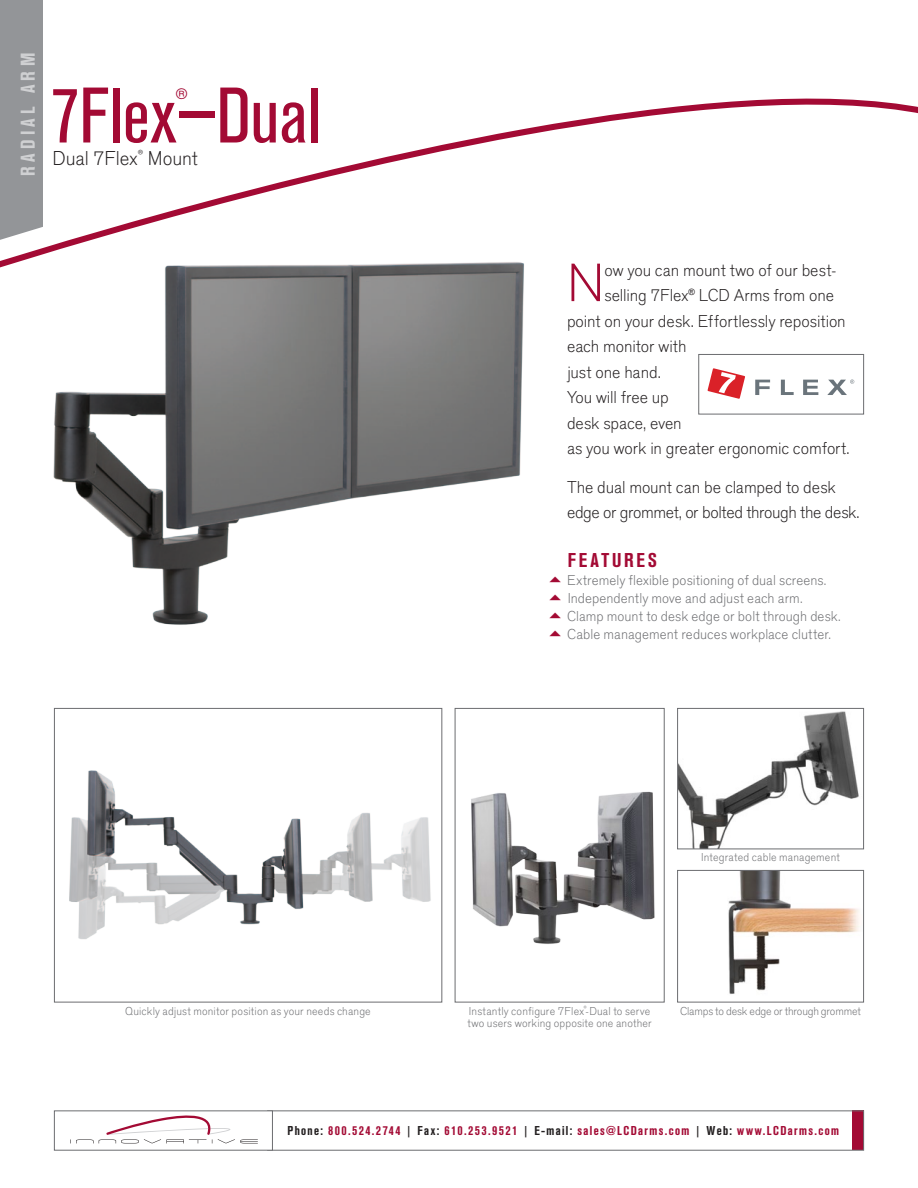
<style>
.page{position:relative;width:918px;height:1188px;background:#fff}
.page>*{position:absolute;margin:0;border:0;box-sizing:border-box;transform-origin:0 0}
.t1{font:82.5px "A Grotesk Rgl Cnd";letter-spacing:-.015em;color:#a30a34}
.t2{font:56.25px "A Grotesk Lgt";color:#a30a34}
.t3{font:28.8px "A Grotesk Rgl Cnd";color:#a30a34}
.t4{font:21px "A Grotesk Lgt";letter-spacing:-.01em;color:#231f20}
.t5{font:21px "A Grotesk Mdm Cnd";letter-spacing:.21em;color:#cfd0d2}
.t6{font:21px "A Grotesk Mdm Cnd";letter-spacing:.13em;color:#a30a34}
.t7{font:18px/25.5px "A Grotesk Lgt";letter-spacing:-.005em;color:#231f20}
.t8{font:15px "A Grotesk Lgt";color:#6c6d70}
.t9{font:13.5px "A Grotesk Mdm Cnd";letter-spacing:.105em;color:#a30a34}
.t10{font:12px/12.8px "A Grotesk Lgt";letter-spacing:.01em;color:#6c6d70}
.t11{font:12px "A Grotesk Lgt";letter-spacing:-.015em;color:#6c6d70}
.s1{color:#231f20}
</style>
<div class="page">
<div style="left:0;top:0;width:42px;height:254px;background:#939598"></div>
<img style="left:728px;top:872px;width:132px;height:122px">
<div style="left:677px;top:870px;width:187px;height:133px;border:1px solid #6c6d70"></div>
<img style="left:679px;top:711px;width:180px;height:136px">
<div style="left:677px;top:708px;width:187px;height:141px;border:1px solid #6c6d70"></div>
<img style="left:69px;top:770px;width:362px;height:169px">
<div style="left:54px;top:708px;width:388px;height:295px;border:1px solid #6c6d70"></div>
<img style="left:471px;top:791px;width:184px;height:153px">
<div style="left:455px;top:708px;width:210px;height:295px;border:1px solid #6c6d70"></div>
<svg style="left:0;top:80px;width:918px;height:188px"></svg>
<div style="left:852px;top:1110px;width:12px;height:40px;background:#a30a34"></div>
<div style="left:267px;top:1110px;width:597px;height:41px;border:1px solid #6c6d70"></div>
<div style="left:54px;top:1110px;width:219px;height:41px;background:#fff;border:1px solid #6c6d70"></div>
<svg style="left:70px;top:1116px;width:188px;height:27px"></svg>
<img style="left:38px;top:248px;width:506px;height:377px">
<svg style="left:755px;top:380px;width:15px;height:15px"></svg>
<svg style="left:781px;top:380px;width:13px;height:15px"></svg>
<svg style="left:803px;top:380px;width:15px;height:15px"></svg>
<svg style="left:708px;top:368px;width:37px;height:31px"></svg>
<svg style="left:827px;top:380px;width:27px;height:15px"></svg>
<div style="left:698px;top:354px;width:166px;height:60px;border:1px solid #6c6d70"></div>
<p class="t5" style="left:14px;top:176px;width:125px;rotate:-90deg">RADIAL ARM</p>
<p class="t1" style="left:50px;top:60px;width:273px">7Flex–Dual</p>
<p class="t3" style="left:174px;top:81px;width:16px">®</p>
<p class="t4" style="left:52px;top:144px;width:147px">Dual 7Flex<sup>®</sup> Mount</p>
<p class="t2" style="left:567px;top:245px;width:39px">N</p>
<p class="t7" style="left:604px;top:258px;width:234px">ow you can mount two of our best-</p>
<p class="t7" style="left:604px;top:284px;width:231px">selling 7Flex<sup>®</sup> LCD Arms from one</p>
<p class="t7" style="left:567px;top:309px;width:280px">point on your desk. Effortlessly reposition</p>
<p class="t7" style="left:567px;top:335px;width:121px">each monitor with</p>
<p class="t7" style="left:567px;top:360px;width:95px">just one hand.</p>
<p class="t7" style="left:567px;top:386px;width:103px">You will free up</p>
<p class="t7" style="left:567px;top:411px;width:116px">desk space, even</p>
<p class="t7" style="left:567px;top:437px;width:284px">as you work in greater ergonomic comfort.</p>
<p class="t7" style="left:567px;top:475px;width:294px">The dual mount can be clamped to desk edge or grommet, or bolted through the desk.</p>
<p class="t6" style="left:568px;top:546px;width:91px">FEATURES</p>
<p class="t8" style="left:567px;top:570px;width:261px">Extremely flexible positioning of dual screens.</p>
<p class="t8" style="left:568px;top:588px;width:236px">Independently move and adjust each arm.</p>
<p class="t8" style="left:567px;top:606px;width:275px">Clamp mount to desk edge or bolt through desk.</p>
<p class="t8" style="left:567px;top:624px;width:265px">Cable management reduces workplace clutter.</p>
<p class="t10" style="left:701px;top:852px;width:140px">Integrated cable management</p>
<p class="t10" style="left:125px;top:1005px;width:247px">Quickly adjust monitor position as your needs change</p>
<p class="t10" style="left:467px;top:1005px;width:186px">Instantly configure 7Flex<sup>®</sup>-Dual to serve two users working opposite one another</p>
<p class="t11" style="left:680px;top:1003px;width:182px">Clamps to desk edge or through grommet</p>
<p class="t9" style="left:287px;top:1122px;width:553px"><span class="s1">Phone:</span> 800.524.2744 <span class="s1">| Fax:</span> 610.253.9521 <span class="s1">| E-mail:</span> sales@LCDarms.com <span class="s1">| Web:</span> www.LCDarms.com</p>
</div>
